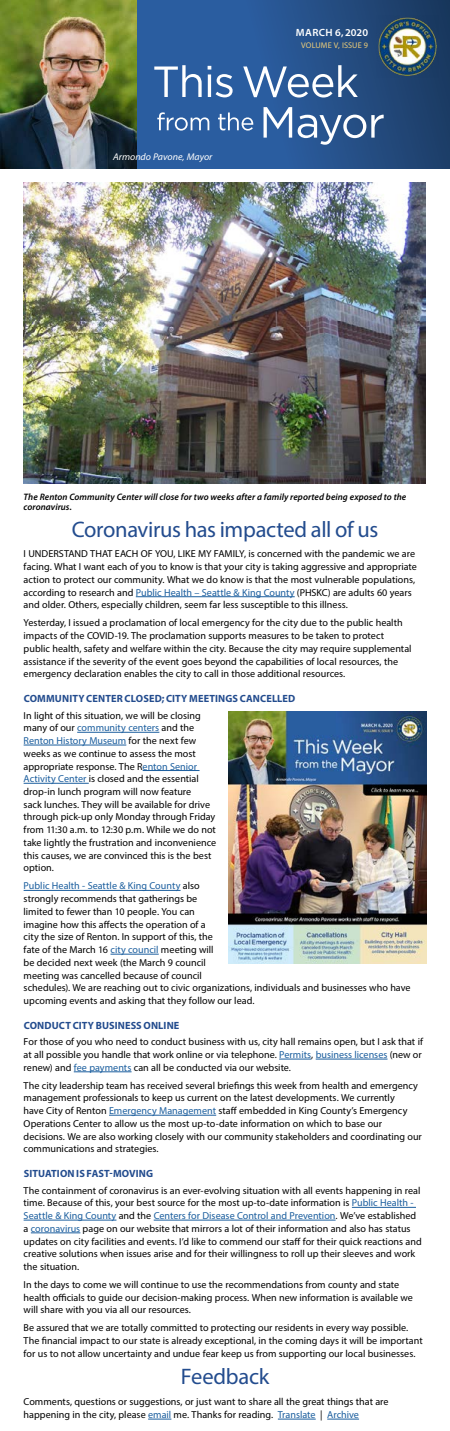
<style>
.page{position:relative;width:450px;height:1431px;background:#fff}
.page>*{position:absolute;margin:0;border:0;box-sizing:border-box;transform-origin:0 0}
.t1{font:22.5px "Myriad Pro";letter-spacing:-.015em;color:#234c8e}
.t2{font:700 10.5px "Myriad Pro";letter-spacing:.01em;color:#234c8e}
.t3{font:600 10.5px "Myriad Pro";letter-spacing:.025em;color:#fff}
.t4{font:10.12px/12.8px "Myriad Pro";color:#000}
.t5{font:italic 9.75px "Myriad Pro";color:#fff}
.t6{font:italic 600 9.38px/9.9px "Myriad Pro";letter-spacing:.005em;color:#000}
.t7{font:8.25px "Myriad Pro";letter-spacing:.01em;color:#ebcc79}
.s1{color:#1b5e9e}
</style>
<div class="page">
<hr style="left:136px;top:596px;width:159px;height:1px;background:#1b5e9e">
<hr style="left:77px;top:732px;width:82px;height:1px;background:#1b5e9e">
<hr style="left:24px;top:745px;width:102px;height:1px;background:#1b5e9e">
<hr style="left:143px;top:770px;width:57px;height:1px;background:#1b5e9e">
<hr style="left:24px;top:783px;width:65px;height:1px;background:#1b5e9e">
<hr style="left:24px;top:890px;width:157px;height:1px;background:#1b5e9e">
<hr style="left:111px;top:954px;width:48px;height:1px;background:#1b5e9e">
<hr style="left:279px;top:1059px;width:32px;height:1px;background:#1b5e9e">
<hr style="left:316px;top:1059px;width:72px;height:1px;background:#1b5e9e">
<hr style="left:74px;top:1072px;width:58px;height:1px;background:#1b5e9e">
<hr style="left:109px;top:1115px;width:107px;height:1px;background:#1b5e9e">
<hr style="left:352px;top:1207px;width:64px;height:1px;background:#1b5e9e">
<hr style="left:24px;top:1220px;width:92px;height:1px;background:#1b5e9e">
<hr style="left:154px;top:1220px;width:182px;height:1px;background:#1b5e9e">
<hr style="left:31px;top:1233px;width:49px;height:1px;background:#1b5e9e">
<svg style="left:148px;top:1419px;width:23px;height:1px"></svg>
<hr style="left:278px;top:1419px;width:38px;height:1px;background:#1b5e9e">
<hr style="left:327px;top:1419px;width:32px;height:1px;background:#1b5e9e">
<svg style="left:136px;top:0;width:314px;height:169px;background:#26538d"></svg>
<img style="left:0;top:0;width:136px;height:169px">
<svg style="left:154px;top:65px;width:204px;height:33px"></svg>
<svg style="left:157px;top:112px;width:96px;height:19px;background:#5981b5"></svg>
<svg style="left:264px;top:107px;width:120px;height:38px"></svg>
<img style="left:376px;top:15px;width:63px;height:63px">
<img style="left:24px;top:182px;width:401px;height:301px">
<img style="left:228px;top:711px;width:198px;height:252px">
<p class="t5" style="left:113px;top:151px;width:101px">Armondo Pavone, Mayor</p>
<p class="t3" style="left:296px;top:26px;width:74px">MARCH 6, 2020</p>
<p class="t7" style="left:301px;top:40px;width:68px">VOLUME V, ISSUE 9</p>
<p class="t6" style="left:24px;top:491px;width:384px">The Renton Community Center will close for two weeks after a family reported being exposed to the coronavirus.</p>
<h1 class="t1" style="left:72px;top:515px;width:308px">Coronavirus has impacted all of us</h1>
<p class="t4" style="left:24px;top:548px;width:395px">I UNDERSTAND THAT EACH OF YOU, LIKE MY FAMILY, is concerned with the pandemic we are facing. What I want each of you to know is that your city is taking aggressive and appropriate action to protect our community. What we do know is that the most vulnerable populations, according to research and <span class="s1">Public Health – Seattle &amp; King County</span> (PHSKC) are adults 60 years and older. Others, especially children, seem far less susceptible to this illness.</p>
<p class="t4" style="left:24px;top:616px;width:389px">Yesterday, I issued a proclamation of local emergency for the city due to the public health impacts of the COVID-19. The proclamation supports measures to be taken to protect public health, safety and welfare within the city. Because the city may require supplemental assistance if the severity of the event goes beyond the capabilities of local resources, the emergency declaration enables the city to call in those additional resources.</p>
<p class="t2" style="left:24px;top:692px;width:273px">COMMUNITY CENTER CLOSED; CITY MEETINGS CANCELLED</p>
<p class="t4" style="left:24px;top:709px;width:194px">In light of this situation, we will be closing many of our <span class="s1">community centers</span> and the <span class="s1">Renton History Museum</span> for the next few weeks as we continue to assess the most appropriate response. The R<span class="s1">enton Senior Activity Center</span> is closed and the essential drop-in lunch program will now feature<br>sack lunches. They will be available for drive through pick-up only Monday through Friday from 11:30 a.m. to 12:30 p.m. While we do not take lightly the frustration and inconvenience this causes, we are convinced this is the best option.</p>
<p class="t4" style="left:24px;top:879px;width:388px"><span class="s1">Public Health - Seattle &amp; King County</span> also<br>strongly recommends that gatherings be<br>limited to fewer than 10 people. You can<br>imagine how this affects the operation of a<br>city the size of Renton. In support of this, the<br>fate of the March 16 <span class="s1">city council</span> meeting will<br>be decided next week (the March 9 council<br>meeting was cancelled because of council<br>schedules). We are reaching out to civic organizations, individuals and businesses who have upcoming events and asking that they follow our lead.</p>
<p class="t2" style="left:24px;top:1018px;width:157px">CONDUCT CITY BUSINESS ONLINE</p>
<p class="t4" style="left:24px;top:1035px;width:401px">For those of you who need to conduct business with us, city hall remains open, but I ask that if at all possible you handle that work online or via telephone. <span class="s1">Permits</span>, <span class="s1">business licenses</span> (new or renew) and <span class="s1">fee payments</span> can all be conducted via our website.</p>
<p class="t4" style="left:24px;top:1079px;width:400px">The city leadership team has received several briefings this week from health and emergency management professionals to keep us current on the latest developments. We currently<br>have City of Renton <span class="s1">Emergency Management</span> staff embedded in King County’s Emergency Operations Center to allow us the most up-to-date information on which to base our decisions. We are also working closely with our community stakeholders and coordinating our communications and strategies.</p>
<p class="t2" style="left:24px;top:1167px;width:131px">SITUATION IS FAST-MOVING</p>
<p class="t4" style="left:24px;top:1184px;width:400px">The containment of coronavirus is an ever-evolving situation with all events happening in real time. Because of this, your best source for the most up-to-date information is <span class="s1">Public Health - Seattle &amp; King County</span> and the <span class="s1">Centers for Disease Control and Prevention</span>. We’ve established a <span class="s1">coronavirus</span> page on our website that mirrors a lot of their information and also has status updates on city facilities and events. I’d like to commend our staff for their quick reactions and creative solutions when issues arise and for their willingness to roll up their sleeves and work the situation.</p>
<p class="t4" style="left:24px;top:1278px;width:391px">In the days to come we will continue to use the recommendations from county and state health officials to guide our decision-making process. When new information is available we will share with you via all our resources.</p>
<p class="t4" style="left:24px;top:1321px;width:401px">Be assured that we are totally committed to protecting our residents in every way possible.<br>The financial impact to our state is already exceptional, in the coming days it will be important for us to not allow uncertainty and undue fear keep us from supporting our local businesses.</p>
<h1 class="t1" style="left:181px;top:1363px;width:90px">Feedback</h1>
<p class="t4" style="left:24px;top:1395px;width:366px">Comments, questions or suggestions, or just want to share all the great things that are happening in the city, please <span class="s1">email</span> me. Thanks for reading. <span class="s1">Translate</span> | <span class="s1">Archive</span></p>
</div>
